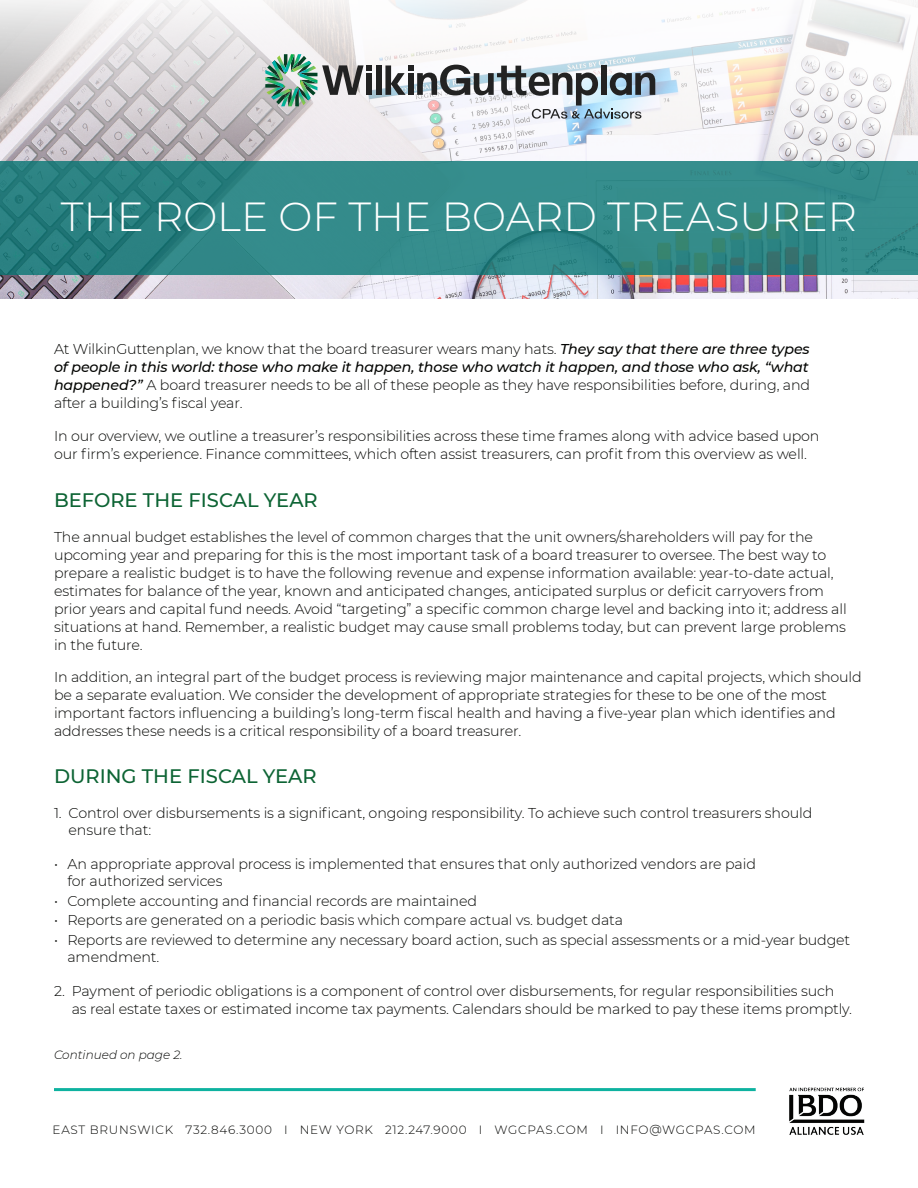
<style>
.page{position:relative;width:918px;height:1188px;background:#fff}
.page>*{position:absolute;margin:0;border:0;box-sizing:border-box;transform-origin:0 0}
.t1{font:300 40.5px "Montserrat";color:#fff}
.t2{font:500 19.5px "Montserrat";color:#0d6434}
.t3{font:300 14.25px/18px "Montserrat";letter-spacing:-.01em;color:#040503}
.t4{font:300 12px "Montserrat";letter-spacing:.06em;color:#040503}
.t5{font:italic 300 12px "Montserrat";color:#040503}
.s1{font-weight:500;font-style:italic}
</style>
<div class="page">
<img style="left:0;top:0;width:918px;height:298px">
<svg style="left:0;top:161px;width:918px;height:114px;background:#308786"></svg>
<div style="left:376px;top:65px;width:6px;height:30px;background:#222"></div>
<img style="left:265px;top:54px;width:107px;height:52px">
<div style="left:366px;top:73px;width:6px;height:22px;background:#222"></div>
<svg style="left:385px;top:65px;width:270px;height:54px"></svg>
<img style="left:789px;top:1087px;width:76px;height:48px">
<hr style="left:54px;top:1088px;width:702px;height:3px;background:#0eb2a0">
<p class="t1" style="left:61px;top:189px;width:798px">THE ROLE OF THE BOARD TREASURER</p>
<p class="t3" style="left:54px;top:340px;width:758px;text-align:justify">At WilkinGuttenplan, we know that the board treasurer wears many hats. <span class="s1">They say that there are three types of people in this world: those who make it happen, those who watch it happen, and those who ask, “what happened?”</span> A board treasurer needs to be all of these people as they have responsibilities before, during, and after a building’s fiscal year.</p>
<p class="t3" style="left:54px;top:427px;width:767px">In our overview, we outline a treasurer’s responsibilities across these time frames along with advice based upon our firm’s experience. Finance committees, which often assist treasurers, can profit from this overview as well.</p>
<p class="t2" style="left:54px;top:487px;width:265px">BEFORE THE FISCAL YEAR</p>
<p class="t3" style="left:54px;top:528px;width:794px">The annual budget establishes the level of common charges that the unit owners/shareholders will pay for the upcoming year and preparing for this is the most important task of a board treasurer to oversee. The best way to prepare a realistic budget is to have the following revenue and expense information available: year-to-date actual, estimates for balance of the year, known and anticipated changes, anticipated surplus or deficit carryovers from prior years and capital fund needs. Avoid “targeting” a specific common charge level and backing into it; address all situations at hand. Remember, a realistic budget may cause small problems today, but can prevent large problems in the future.</p>
<p class="t3" style="left:54px;top:668px;width:809px">In addition, an integral part of the budget process is reviewing major maintenance and capital projects, which should be a separate evaluation. We consider the development of appropriate strategies for these to be one of the most important factors influencing a building’s long-term fiscal health and having a five-year plan which identifies and addresses these needs is a critical responsibility of a board treasurer.</p>
<p class="t2" style="left:54px;top:762px;width:264px">DURING THE FISCAL YEAR</p>
<p class="t3" style="left:69px;top:804px;width:745px;line-height:17.1px;text-indent:-15px">1. Control over disbursements is a significant, ongoing responsibility. To achieve such control treasurers should ensure that:</p>
<p class="t3" style="left:68px;top:855px;width:690px;line-height:17.1px;text-indent:-14px">• An appropriate approval process is implemented that ensures that only authorized vendors are paid for authorized services</p>
<p class="t3" style="left:54px;top:891px;width:424px">• Complete accounting and financial records are maintained</p>
<p class="t3" style="left:54px;top:911px;width:571px">• Reports are generated on a periodic basis which compare actual vs. budget data</p>
<p class="t3" style="left:68px;top:931px;width:784px;line-height:17.1px;text-indent:-14px">• Reports are reviewed to determine any necessary board action, such as special assessments or a mid-year budget amendment.</p>
<p class="t3" style="left:72px;top:982px;width:782px;text-indent:-18px">2. Payment of periodic obligations is a component of control over disbursements, for regular responsibilities such as real estate taxes or estimated income tax payments. Calendars should be marked to pay these items promptly.</p>
<p class="t5" style="left:54px;top:1047px;width:130px">Continued on page 2.</p>
<p class="t4" style="left:53px;top:1121px;width:705px">EAST BRUNSWICK 732.846.3000 I NEW YORK 212.247.9000 I WGCPAS.COM I INFO@WGCPAS.COM</p>
</div>
